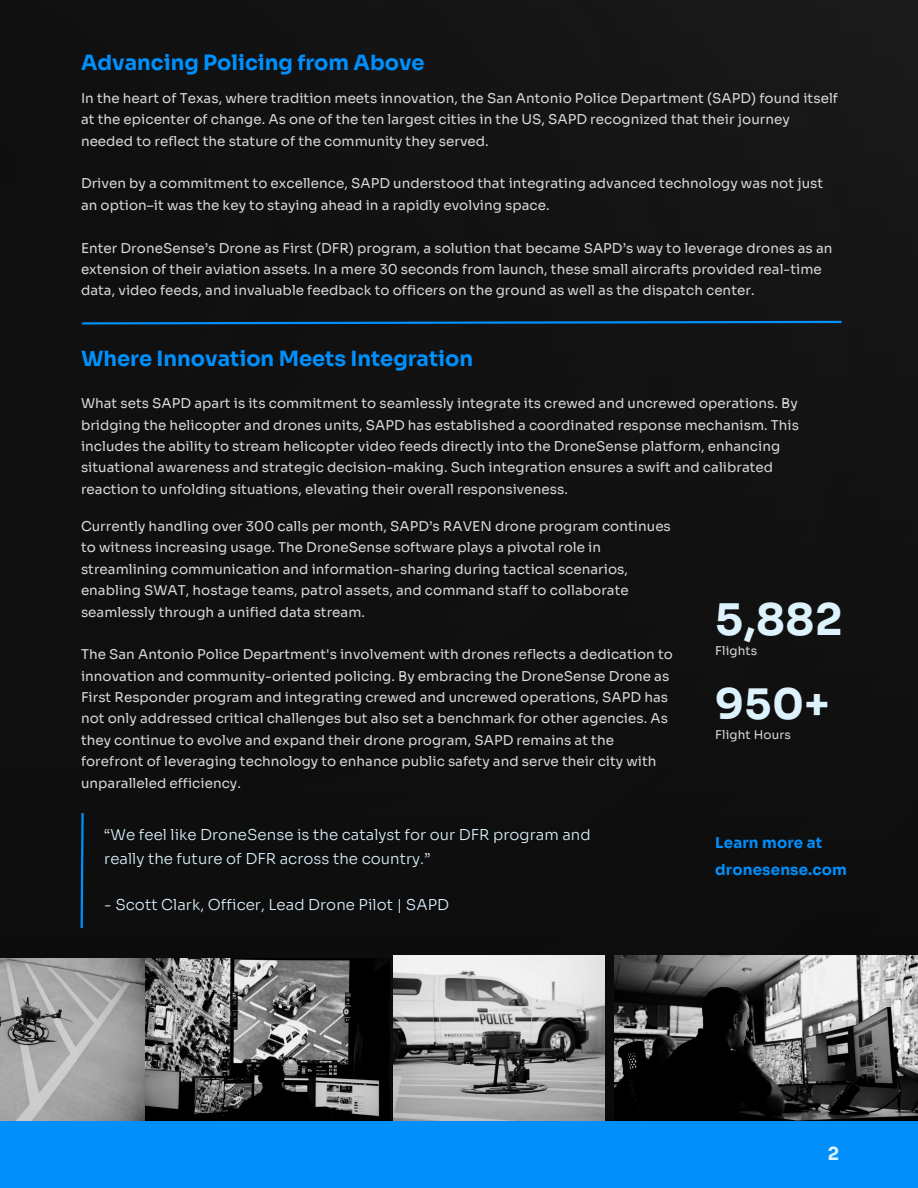
<style>
.page{position:relative;width:918px;height:1188px;background:#fff}
.page>*{position:absolute;margin:0;border:0;box-sizing:border-box;transform-origin:0 0}
.t1{font:700 43.5px "Sora";color:#dcf2fd}
.t2{font:700 42px "Sora";color:#dcf2fd}
.t3{font:700 21px "Sora";color:#008ffb}
.t4{font:700 18px "Sora";color:#dcf2fd}
.t5{font:300 15px/23.7px "Sora";letter-spacing:.005em;color:#dcf2fd}
.t6{font:700 15px/27px "Sora";letter-spacing:.01em;color:#008ffb}
.t7{font:13.5px/21.3px "Sora";letter-spacing:.005em;color:#d9dada}
.t8{font:12px "Sora";letter-spacing:.01em;color:#d9dada}
</style>
<div class="page">
<div style="left:0;top:1px;width:918px;height:1120px;background:#101010"></div>
<div style="left:0;top:1121px;width:918px;height:67px;background:#008ffb"></div>
<svg style="left:80px;top:320px;width:764px;height:6px;background:#0b4068"></svg>
<svg style="left:79px;top:811px;width:6px;height:119px"></svg>
<img style="left:0;top:959px;width:389px;height:162px">
<img style="left:614px;top:955px;width:304px;height:166px">
<img style="left:393px;top:955px;width:212px;height:166px">
<p class="t3" style="left:81px;top:50px;width:345px">Advancing Policing from Above</p>
<p class="t7" style="left:81px;top:88px;width:759px">In the heart of Texas, where tradition meets innovation, the San Antonio Police Department (SAPD) found itself at the epicenter of change. As one of the ten largest cities in the US, SAPD recognized that their journey needed to reflect the stature of the community they served.</p>
<p class="t7" style="left:81px;top:173px;width:744px">Driven by a commitment to excellence, SAPD understood that integrating advanced technology was not just an option–it was the key to staying ahead in a rapidly evolving space.</p>
<p class="t7" style="left:81px;top:237px;width:753px">Enter DroneSense’s Drone as First (DFR) program, a solution that became SAPD’s way to leverage drones as an extension of their aviation assets. In a mere 30 seconds from launch, these small aircrafts provided real-time data, video feeds, and invaluable feedback to officers on the ground as well as the dispatch center.</p>
<p class="t3" style="left:81px;top:345px;width:394px">Where Innovation Meets Integration</p>
<p class="t7" style="left:81px;top:393px;width:720px">What sets SAPD apart is its commitment to seamlessly integrate its crewed and uncrewed operations. By bridging the helicopter and drones units, SAPD has established a coordinated response mechanism. This includes the ability to stream helicopter video feeds directly into the DroneSense platform, enhancing situational awareness and strategic decision-making. Such integration ensures a swift and calibrated reaction to unfolding situations, elevating their overall responsiveness.</p>
<p class="t7" style="left:81px;top:516px;width:591px">Currently handling over 300 calls per month, SAPD’s RAVEN drone program continues to witness increasing usage. The DroneSense software plays a pivotal role in streamlining communication and information-sharing during tactical scenarios, enabling SWAT, hostage teams, patrol assets, and command staff to collaborate seamlessly through a unified data stream.</p>
<p class="t7" style="left:81px;top:644px;width:593px">The San Antonio Police Department's involvement with drones reflects a dedication to innovation and community-oriented policing. By embracing the DroneSense Drone as First Responder program and integrating crewed and uncrewed operations, SAPD has not only addressed critical challenges but also set a benchmark for other agencies. As they continue to evolve and expand their drone program, SAPD remains at the forefront of leveraging technology to enhance public safety and serve their city with unparalleled efficiency.</p>
<p class="t5" style="left:104px;top:823px;width:488px">“We feel like DroneSense is the catalyst for our DFR program and really the future of DFR across the country.”</p>
<p class="t5" style="left:104px;top:893px;width:346px">- Scott Clark, Officer, Lead Drone Pilot | SAPD</p>
<p class="t1" style="left:715px;top:593px;width:129px">5,882</p>
<p class="t8" style="left:715px;top:643px;width:44px">Flights</p>
<p class="t2" style="left:715px;top:679px;width:116px">950+</p>
<p class="t8" style="left:715px;top:728px;width:77px">Flight Hours</p>
<p class="t6" style="left:715px;top:830px;width:133px">Learn more at dronesense.com</p>
<p class="t4" style="left:828px;top:1142px;width:13px">2</p>
</div>
